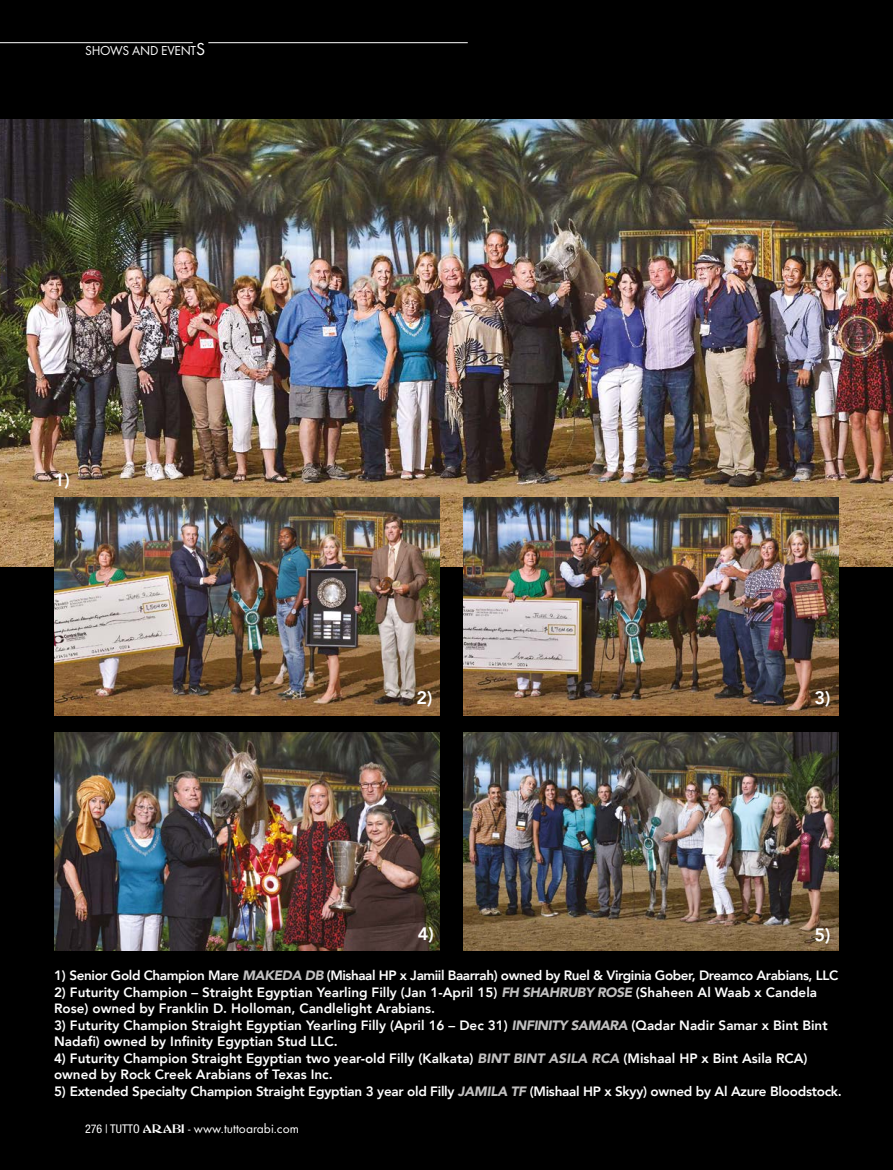
<style>
.page{position:relative;width:893px;height:1170px;background:#fff}
.page>*{position:absolute;margin:0;border:0;box-sizing:border-box;transform-origin:0 0}
.t1{font:800 18px "Avenir";color:#fff}
.t2{font:800 13.5px/16.5px "Avenir";color:#fff}
.t3{font:800 13.5px "Avenir";letter-spacing:-.02em;color:#fff}
.t4{font:800 13.5px "Avenir";letter-spacing:-.03em;color:#fff}
.t5{font:13.5px "Futura T";color:#fff}
.s1{font-size:18px}
.s2{font-weight:900;font-style:italic;color:#c1c0c0}
.s3{font-family:"Helvetica Neue";font-stretch:condensed;font-size:12px}
.s4{font-family:"Abbess";font-size:12px}
</style>
<div class="page">
<div style="left:0;top:0;width:893px;height:1169px;background:#000"></div>
<img style="left:0;top:119px;width:893px;height:447px">
<img style="left:463px;top:732px;width:376px;height:218px">
<img style="left:463px;top:497px;width:376px;height:218px">
<img style="left:54px;top:497px;width:386px;height:218px">
<img style="left:54px;top:732px;width:386px;height:218px">
<hr style="left:208px;top:42px;width:260px;height:1px;background:#fff">
<hr style="left:0;top:42px;width:193px;height:1px;background:#fff">
<p class="t5" style="left:85px;top:43px;width:122px">SHOWS AND EVENT<span class="s1">S</span></p>
<h1 class="t1" style="left:54px;top:466px;width:17px">1)</h1>
<h1 class="t1" style="left:416px;top:683px;width:17px">2)</h1>
<h1 class="t1" style="left:814px;top:683px;width:17px">3)</h1>
<h1 class="t1" style="left:418px;top:919px;width:17px">4)</h1>
<h1 class="t1" style="left:814px;top:920px;width:17px">5)</h1>
<p class="t4" style="left:54px;top:964px;width:786px">1) Senior Gold Champion Mare <span class="s2">MAKEDA DB</span> (Mishaal HP x Jamiil Baarrah) owned by Ruel &amp; Virginia Gober, Dreamco Arabians, LLC</p>
<p class="t2" style="left:54px;top:983px;width:765px">2) Futurity Champion – Straight Egyptian Yearling Filly (Jan 1-April 15) <span class="s2">FH SHAHRUBY ROSE</span> (Shaheen Al Waab x Candela<br>Rose) owned by Franklin D. Holloman, Candlelight Arabians.</p>
<p class="t2" style="left:54px;top:1016px;width:775px">3) Futurity Champion Straight Egyptian Yearling Filly (April 16 – Dec 31) <span class="s2">INFINITY SAMARA</span> (Qadar Nadir Samar x Bint Bint<br>Nadafi) owned by Infinity Egyptian Stud LLC.</p>
<p class="t2" style="left:54px;top:1049px;width:755px">4) Futurity Champion Straight Egyptian two year-old Filly (Kalkata) <span class="s2">BINT BINT ASILA RCA</span> (Mishaal HP x Bint Asila RCA) owned by Rock Creek Arabians of Texas Inc.</p>
<p class="t3" style="left:54px;top:1080px;width:789px">5) Extended Specialty Champion Straight Egyptian 3 year old Filly <span class="s2">JAMILA TF</span> (Mishaal HP x Skyy) owned by Al Azure Bloodstock.</p>
<p class="t5" style="left:85px;top:1120px;width:215px"><span class="s3">276 | TUTTO</span> <span class="s4">ARABI</span> - www.tuttoarabi.com</p>
</div>
